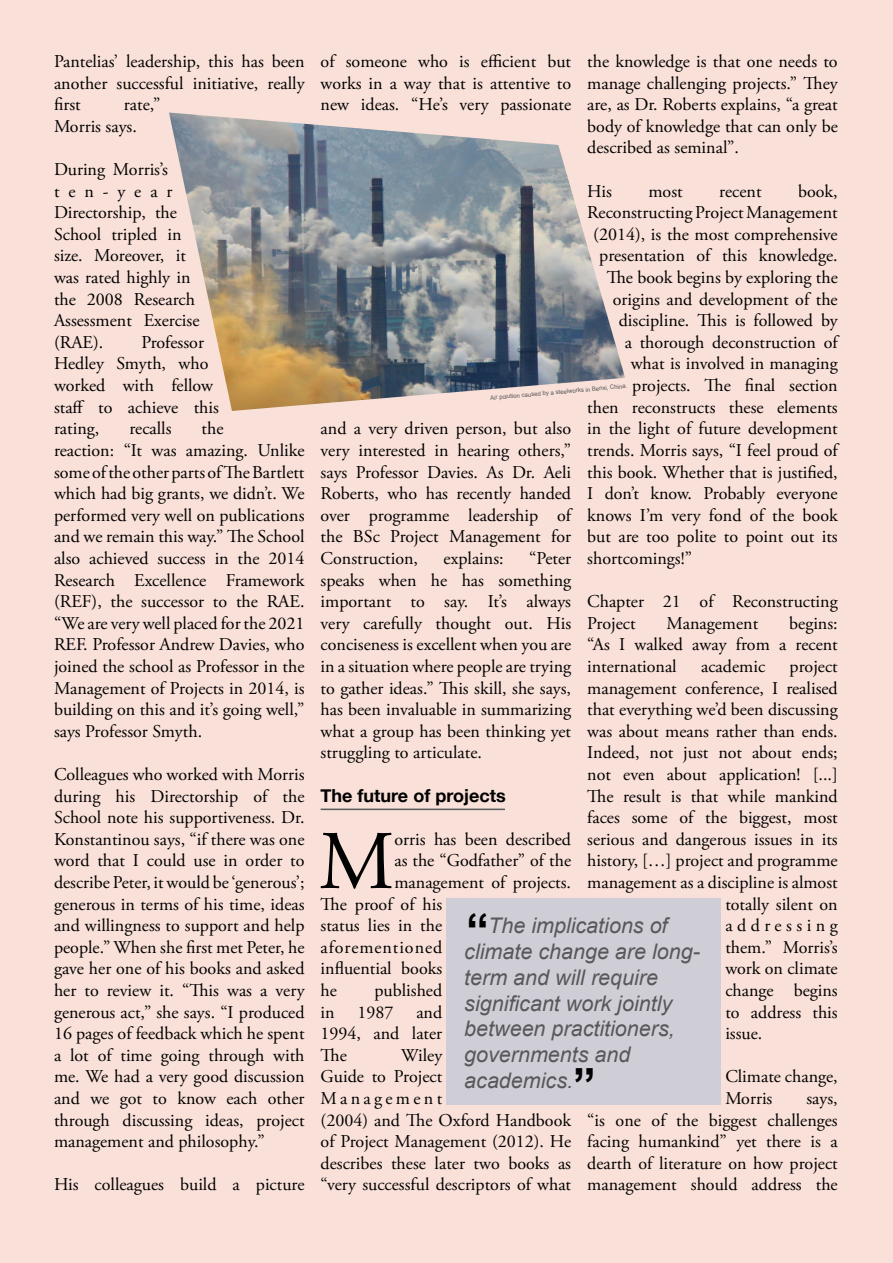
<style>
.page{position:relative;width:893px;height:1263px;background:#f9e0d8}
.page>*{position:absolute;margin:0;border:0;box-sizing:border-box;transform-origin:0 0}
.t1{font:83.1px "Adobe Garamond Pro";color:#000}
.t2{font:700 45.75px "Arial";color:#000}
.t3{font:italic 21.45px/25.8px "Arial";color:#57585a}
.t4{font:18px/21.6px "Adobe Garamond Pro";color:#000;text-align:justify}
.t5{font:700 18px "Helvetica Neue";color:#000}
.t6{font:18px "Adobe Garamond Pro";letter-spacing:.05em;color:#000}
.t7{font:18px "Adobe Garamond Pro";letter-spacing:.25em;color:#000}
.t8{font:6px "Arial";color:#57585a}
</style>
<div class="page">
<img style="left:169px;top:112px;width:456px;height:299px">
<div style="left:446px;top:898px;width:275px;height:207px;background:#cfcdd6"></div>
<hr style="left:321px;top:809px;width:184px;height:1px;background:#57585a">
<p class="t4" style="left:54px;top:51px;width:252px">Pantelias’ leadership, this has been another successful initiative, really first</p>
<p class="t4" style="left:54px;top:94px;width:108px;text-indent:70px">rate,”<br>Morris says.</p>
<p class="t4" style="left:54px;top:159px;width:147px;text-align:left">During Morris’s ten-year<br>Directorship, the<br>School tripled in size. Moreover, it was rated highly in the 2008 Research<br>Assessment Exercise (RAE).</p>
<p class="t4" style="left:54px;top:332px;width:167px;text-align:left;text-indent:87px">Professor<br>Hedley Smyth, who worked with fellow staff to achieve this rating,</p>
<p class="t4" style="left:54px;top:418px;width:252px;text-align:left;text-indent:148px">the<br>reaction: “It was amazing. Unlike some of the other parts of The Bartlett which had big grants, we didn’t. We performed very well on publications and we remain this way.” The School also achieved success in the 2014<br>Research Excellence Framework (REF), the successor to the RAE. “We are very well placed for the 2021<br>REF. Professor Andrew Davies, who joined the school as Professor in the<br>Management of Projects in 2014, is building on this and it’s going well,” says Professor Smyth.</p>
<p class="t4" style="left:54px;top:764px;width:252px">Colleagues who worked with Morris during his Directorship of the School note his supportiveness. Dr.<br>Konstantinou says, “if there was one word that I could use in order to describe Peter, it would be ‘generous’; generous in terms of his time, ideas and willingness to support and help people.” When she first met Peter, he gave her one of his books and asked her to review it. “This was a very generous act,” she says. “I produced 16 pages of feedback which he spent a lot of time going through with me. We had a very good discussion and we got to know each other through discussing ideas, project management and philosophy.”</p>
<p class="t4" style="left:54px;top:1174px;width:252px">His colleagues build a picture</p>
<p class="t4" style="left:129px;top:418px;width:44px">recalls</p>
<p class="t4" style="left:321px;top:51px;width:252px">of someone who is efficient but works in a way that is attentive to new ideas. “He’s very passionate</p>
<p class="t4" style="left:587px;top:51px;width:252px">the knowledge is that one needs to manage challenging projects.” They are, as Dr. Roberts explains, “a great body of knowledge that can only be described as seminal”.</p>
<p class="t4" style="left:587px;top:181px;width:26px">His</p>
<p class="t4" style="left:648px;top:181px;width:36px">most</p>
<p class="t4" style="left:719px;top:181px;width:44px">recent</p>
<p class="t4" style="left:798px;top:181px;width:41px">book,</p>
<p class="t4" style="left:587px;top:202px;width:252px">Reconstructing Project Management</p>
<p class="t4" style="left:593px;top:224px;width:246px">(2014), is the most comprehensive</p>
<p class="t4" style="left:599px;top:246px;width:240px">presentation of this knowledge.</p>
<p class="t4" style="left:607px;top:267px;width:233px">The book begins by exploring the</p>
<p class="t4" style="left:613px;top:289px;width:226px">origins and development of the</p>
<p class="t4" style="left:619px;top:310px;width:221px">discipline. This is followed by</p>
<p class="t4" style="left:625px;top:332px;width:214px">a thorough deconstruction of</p>
<p class="t4" style="left:631px;top:354px;width:209px">what is involved in managing</p>
<p class="t4" style="left:632px;top:375px;width:207px">projects. The final section</p>
<p class="t4" style="left:587px;top:397px;width:252px">then reconstructs these elements</p>
<p class="t4" style="left:587px;top:418px;width:252px">in the light of future development</p>
<p class="t4" style="left:587px;top:440px;width:252px">trends. Morris says, “I feel proud of</p>
<p class="t4" style="left:587px;top:462px;width:252px">this book. Whether that is justified,</p>
<p class="t4" style="left:587px;top:483px;width:252px">I don’t know. Probably everyone</p>
<p class="t4" style="left:587px;top:505px;width:252px">knows I’m very fond of the book</p>
<p class="t4" style="left:587px;top:526px;width:252px">but are too polite to point out its</p>
<p class="t4" style="left:587px;top:548px;width:106px">shortcomings!”</p>
<p class="t4" style="left:587px;top:591px;width:252px">Chapter 21 of Reconstructing<br>Project</p>
<p class="t8" style="left:490px;top:394px;width:139px;rotate:-5deg">Air polution caused by a steelworks in Benxi, China.</p>
<p class="t4" style="left:321px;top:418px;width:252px">and a very driven person, but also very interested in hearing others,” says Professor Davies. As Dr. Aeli Roberts, who has recently handed over programme leadership of the BSc Project Management for Construction,</p>
<p class="t4" style="left:444px;top:548px;width:62px">explains:</p>
<p class="t4" style="left:321px;top:548px;width:252px;text-indent:209px">“Peter speaks when he has something important to say. It’s always very carefully thought out. His conciseness is excellent when you are in a situation where people are trying to gather ideas.” This skill, she says, has been invaluable in summarizing what a group has been thinking yet struggling to articulate.</p>
<p class="t5" style="left:321px;top:781px;width:187px">The future of projects</p>
<p class="t1" style="left:319px;top:812px;width:77px">M</p>
<p class="t4" style="left:394px;top:829px;width:178px">orris has been described</p>
<p class="t4" style="left:587px;top:613px;width:252px;text-indent:202px">begins: “As I walked away from a recent international</p>
<p class="t4" style="left:667px;top:613px;width:93px">Management</p>
<p class="t4" style="left:701px;top:656px;width:66px">academic</p>
<p class="t4" style="left:790px;top:656px;width:50px">project</p>
<p class="t4" style="left:587px;top:678px;width:252px">management conference, I realised</p>
<p class="t4" style="left:587px;top:699px;width:252px">that everything we’d been discussing</p>
<p class="t4" style="left:587px;top:721px;width:252px">was about means rather than ends.</p>
<p class="t4" style="left:587px;top:742px;width:252px">Indeed, not just not about ends;</p>
<p class="t4" style="left:587px;top:764px;width:252px">not even about application! [...]</p>
<p class="t4" style="left:587px;top:786px;width:252px">The result is that while mankind</p>
<p class="t4" style="left:587px;top:807px;width:252px">faces some of the biggest, most</p>
<p class="t4" style="left:587px;top:829px;width:252px">serious and dangerous issues in its</p>
<p class="t4" style="left:587px;top:850px;width:252px">history, […] project and programme</p>
<p class="t4" style="left:587px;top:872px;width:252px">management as a discipline is almost</p>
<p class="t4" style="left:725px;top:894px;width:114px">totally silent on</p>
<p class="t7" style="left:725px;top:915px;width:114px">addressing</p>
<p class="t4" style="left:725px;top:937px;width:114px">them.” Morris’s</p>
<p class="t4" style="left:725px;top:958px;width:114px">work on climate</p>
<p class="t4" style="left:725px;top:980px;width:114px">change begins</p>
<p class="t4" style="left:725px;top:1002px;width:114px">to address this</p>
<p class="t4" style="left:725px;top:1023px;width:39px">issue.</p>
<p class="t4" style="left:725px;top:1066px;width:114px">Climate change,<br>Morris</p>
<p class="t4" style="left:394px;top:850px;width:178px">as the “Godfather” of the</p>
<p class="t4" style="left:394px;top:872px;width:178px">management of projects.</p>
<p class="t4" style="left:321px;top:894px;width:123px">The proof of his</p>
<p class="t4" style="left:321px;top:915px;width:123px">status lies in the</p>
<p class="t6" style="left:321px;top:936px;width:123px">aforementioned</p>
<p class="t4" style="left:321px;top:958px;width:123px">influential books</p>
<p class="t4" style="left:321px;top:980px;width:18px">he</p>
<p class="t4" style="left:374px;top:980px;width:69px">published</p>
<p class="t4" style="left:321px;top:1002px;width:16px">in</p>
<p class="t4" style="left:357px;top:1002px;width:37px">1987</p>
<p class="t2" style="left:466px;top:900px;width:24px">“</p>
<p class="t3" style="left:464px;top:913px;width:237px;text-indent:24px">The implications of climate change are long&shy;term and will require significant work jointly between practitioners, governments and academics.</p>
<p class="t4" style="left:321px;top:1002px;width:123px;text-indent:96px">and 1994, and later The</p>
<p class="t4" style="left:321px;top:1045px;width:252px;text-align:left;text-indent:80px">Wiley<br>Guide to Project<br>Management<br>(2004) and The Oxford Handbook of Project Management (2012). He describes these later two books as “very successful descriptors of what</p>
<p class="t2" style="left:573px;top:1055px;width:24px">”</p>
<p class="t4" style="left:587px;top:1088px;width:252px;text-indent:219px">says, “is one of the biggest challenges facing humankind” yet there is a dearth of literature on how project management should address the</p>
</div>
